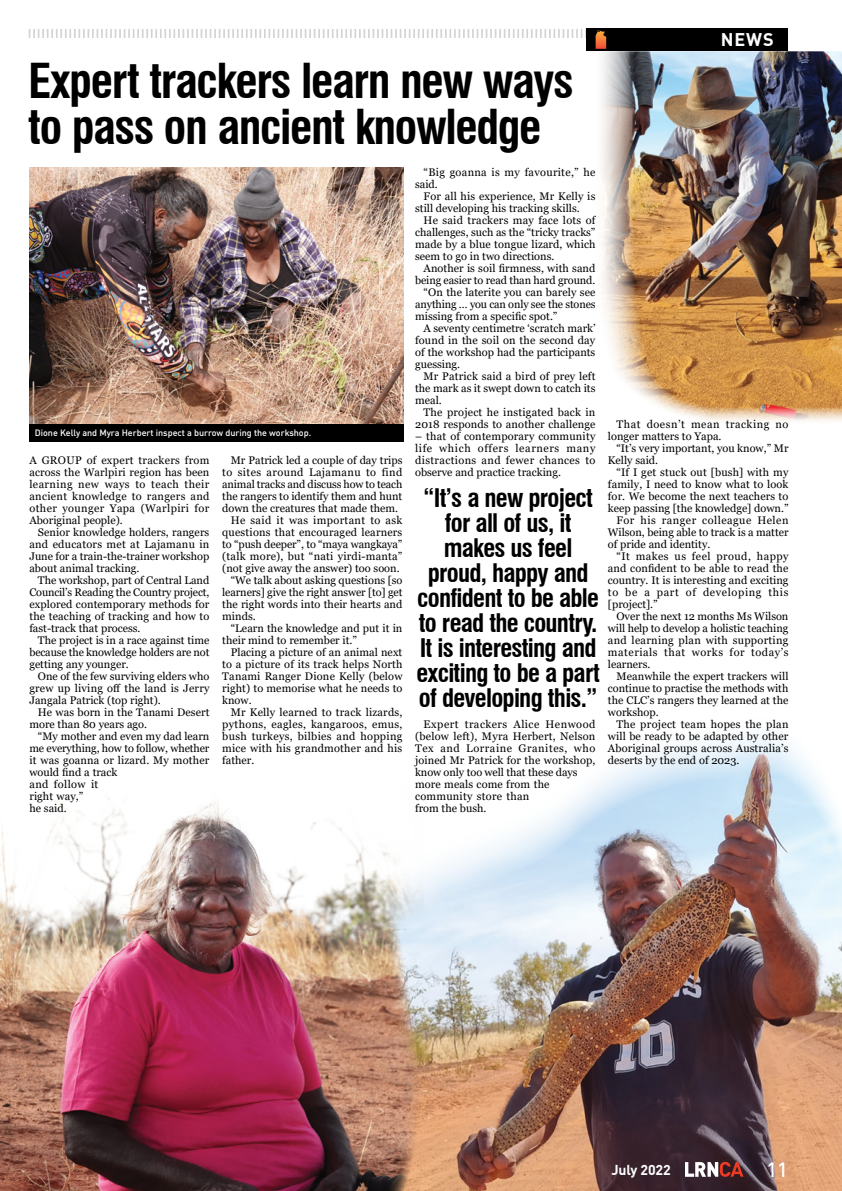
<style>
.page{position:relative;width:842px;height:1191px;background:#fff}
.page>*{position:absolute;margin:0;border:0;box-sizing:border-box;transform-origin:0 0}
.Headline_minor{font:700 condensed 47px/46px "Swiss 721 BT";letter-spacing:-.03em;color:#000}
.PULL_QUOTE{font:700 condensed 25px/25px "Swiss 721 BT";letter-spacing:-.03em;color:#000;text-align:center}
.page_number_right{font:500 20.3px "DIN Offc";color:#fff}
.t1{font:700 18px "DIN Offc";color:#fff}
.date_for_left_folio{font:700 14.1px "DIN Offc";letter-spacing:-.01em;color:#fff}
.News_Body{font:11px/12px "Georgia";color:#000;text-align:justify}
.News_Body-2{font:11px/12px "Georgia";letter-spacing:.02em;color:#000}
.News_Body-3{font:11px/12px "Georgia";letter-spacing:.045em;color:#000}
.News_Body-4{font:11px/12px "Georgia";letter-spacing:.025em;color:#000}
.Captions{font:500 9px "DIN Offc";color:#fff}
</style>
<div class="page">
<div style="left:586px;top:28px;width:202px;height:23px;background:#000"></div>
<svg style="left:29px;top:29px;width:578px;height:20px"></svg>
<img style="left:0;top:798px;width:367px;height:393px">
<img style="left:367px;top:736px;width:475px;height:455px">
<img style="left:602px;top:51px;width:240px;height:370px">
<img style="left:29px;top:168px;width:374px;height:256px">
<div style="left:29px;top:424px;width:374px;height:17px;background:#000"></div>
<svg style="left:685px;top:1161px;width:58px;height:15px"></svg>
<p class="Headline_minor" style="left:28px;top:58px;width:547px">Expert trackers learn new ways to pass on ancient knowledge</p>
<p class="Captions" style="left:35px;top:427px;width:278px">Dione Kelly and Myra Herbert inspect a burrow during the workshop.</p>
<p class="News_Body" style="left:29px;top:454px;width:182px">A GROUP of expert trackers from across the Warlpiri region has been learning new ways to teach their ancient knowledge to rangers and other younger Yapa (Warlpiri for Aboriginal people).</p>
<p class="News_Body" style="left:29px;top:526px;width:182px;text-indent:9px">Senior knowledge holders, rangers and educators met at Lajamanu in June for a train-the-trainer workshop about animal tracking.</p>
<p class="News_Body" style="left:29px;top:574px;width:182px;text-indent:9px">The workshop, part of Central Land Council’s Reading the Country project, explored contemporary methods for the teaching of tracking and how to fast-track that process.</p>
<p class="News_Body" style="left:29px;top:634px;width:182px;text-indent:9px">The project is in a race against time because the knowledge holders are not getting any younger.</p>
<p class="News_Body" style="left:29px;top:670px;width:182px;text-indent:9px">One of the few surviving elders who grew up living off the land is Jerry Jangala Patrick (top right).</p>
<p class="News_Body" style="left:29px;top:706px;width:182px;text-indent:9px">He was born in the Tanami Desert more than 80 years ago.</p>
<p class="News_Body" style="left:29px;top:730px;width:182px;text-align:left;text-indent:9px">“My mother and even my dad learn me everything, how to follow, whether it was goanna or lizard. My mother would find a track<br>and follow it<br>right way,”<br>he said.</p>
<p class="News_Body" style="left:222px;top:454px;width:182px;text-indent:9px">Mr Patrick led a couple of day trips to sites around Lajamanu to find animal tracks and discuss how to teach the rangers to identify them and hunt down the creatures that made them.</p>
<p class="News_Body" style="left:222px;top:514px;width:182px;text-indent:9px">He said it was important to ask questions that encouraged learners to “push deeper”, to “maya wangkaya” (talk more), but “nati yirdi-manta” (not give away the answer) too soon.</p>
<p class="News_Body" style="left:222px;top:574px;width:182px;text-indent:9px">“We talk about asking questions [so learners] give the right answer [to] get the right words into their hearts and minds.</p>
<p class="News_Body" style="left:222px;top:622px;width:182px;text-indent:9px">“Learn the knowledge and put it in their mind to remember it.”</p>
<p class="News_Body" style="left:222px;top:646px;width:182px;text-indent:9px">Placing a picture of an animal next to a picture of its track helps North Tanami Ranger Dione Kelly (below right) to memorise what he needs to know.</p>
<p class="News_Body" style="left:222px;top:706px;width:182px;text-indent:9px">Mr Kelly learned to track lizards, pythons, eagles, kangaroos, emus, bush turkeys, bilbies and hopping mice with his grandmother and his father.</p>
<p class="News_Body-4" style="left:415px;top:166px;width:182px;text-indent:9px">“Big goanna is my favourite,” he said.</p>
<p class="News_Body" style="left:415px;top:190px;width:182px;text-indent:9px">For all his experience, Mr Kelly is still developing his tracking skills.</p>
<p class="News_Body" style="left:415px;top:214px;width:182px;text-indent:9px">He said trackers may face lots of challenges, such as the “tricky tracks” made by a blue tongue lizard, which seem to go in two directions.</p>
<p class="News_Body" style="left:415px;top:262px;width:182px;text-align:right">Another is soil firmness, with sand being easier to read than hard ground.</p>
<p class="News_Body" style="left:415px;top:286px;width:182px;text-indent:9px">“On the laterite you can barely see anything … you can only see the stones missing from a specific spot.”</p>
<p class="News_Body" style="left:415px;top:322px;width:182px;text-indent:9px">A seventy centimetre ‘scratch mark’ found in the soil on the second day of the workshop had the participants guessing.</p>
<p class="News_Body" style="left:415px;top:370px;width:182px;text-indent:9px">Mr Patrick said a bird of prey left the mark as it swept down to catch its meal.</p>
<p class="News_Body" style="left:415px;top:406px;width:182px;text-align:right">The project he instigated back in<br>2018 responds to another challenge</p>
<p class="News_Body" style="left:415px;top:430px;width:182px">– that of contemporary community life which offers learners many distractions and fewer chances to observe and practice tracking.</p>
<p class="PULL_QUOTE" style="left:416px;top:485px;width:185px">“It’s a new project for all of us, it makes us feel proud, happy and confident to be able to read the country.<br>It is interesting and exciting to be a part of developing this.”</p>
<p class="News_Body-2" style="left:415px;top:718px;width:182px;text-indent:9px">Expert trackers Alice Henwood (below left), Myra Herbert, Nelson<br>Tex and Lorraine Granites, who joined Mr Patrick for the workshop, know only too well that these days more meals come from the community store than<br>from the bush.</p>
<h3 class="t1" style="left:721px;top:28px;width:54px">NEWS</h3>
<p class="News_Body-3" style="left:608px;top:418px;width:182px;text-indent:9px">That doesn’t mean tracking no longer matters to Yapa.</p>
<p class="News_Body" style="left:608px;top:442px;width:182px;text-indent:9px">“It’s very important, you know,” Mr<br>Kelly said.</p>
<p class="News_Body" style="left:608px;top:466px;width:182px;text-indent:9px">“If I get stuck out [bush] with my family, I need to know what to look for. We become the next teachers to keep passing [the knowledge] down.”</p>
<p class="News_Body" style="left:608px;top:514px;width:182px;text-indent:9px">For his ranger colleague Helen Wilson, being able to track is a matter of pride and identity.</p>
<p class="News_Body" style="left:608px;top:550px;width:182px;text-indent:9px">“It makes us feel proud, happy and confident to be able to read the country. It is interesting and exciting to be a part of developing this [project].”</p>
<p class="News_Body" style="left:608px;top:610px;width:182px;text-indent:9px">Over the next 12 months Ms Wilson will help to develop a holistic teaching and learning plan with supporting materials that works for today’s learners.</p>
<p class="News_Body" style="left:608px;top:670px;width:182px;text-indent:9px">Meanwhile the expert trackers will continue to practise the methods with the CLC’s rangers they learned at the workshop.</p>
<p class="News_Body" style="left:608px;top:718px;width:182px;text-indent:9px">The project team hopes the plan will be ready to be adapted by other Aboriginal groups across Australia’s deserts by the end of 2023.</p>
<p class="date_for_left_folio" style="left:611px;top:1160px;width:61px">July 2022</p>
<p class="page_number_right" style="left:766px;top:1156px;width:23px">11</p>
</div>
